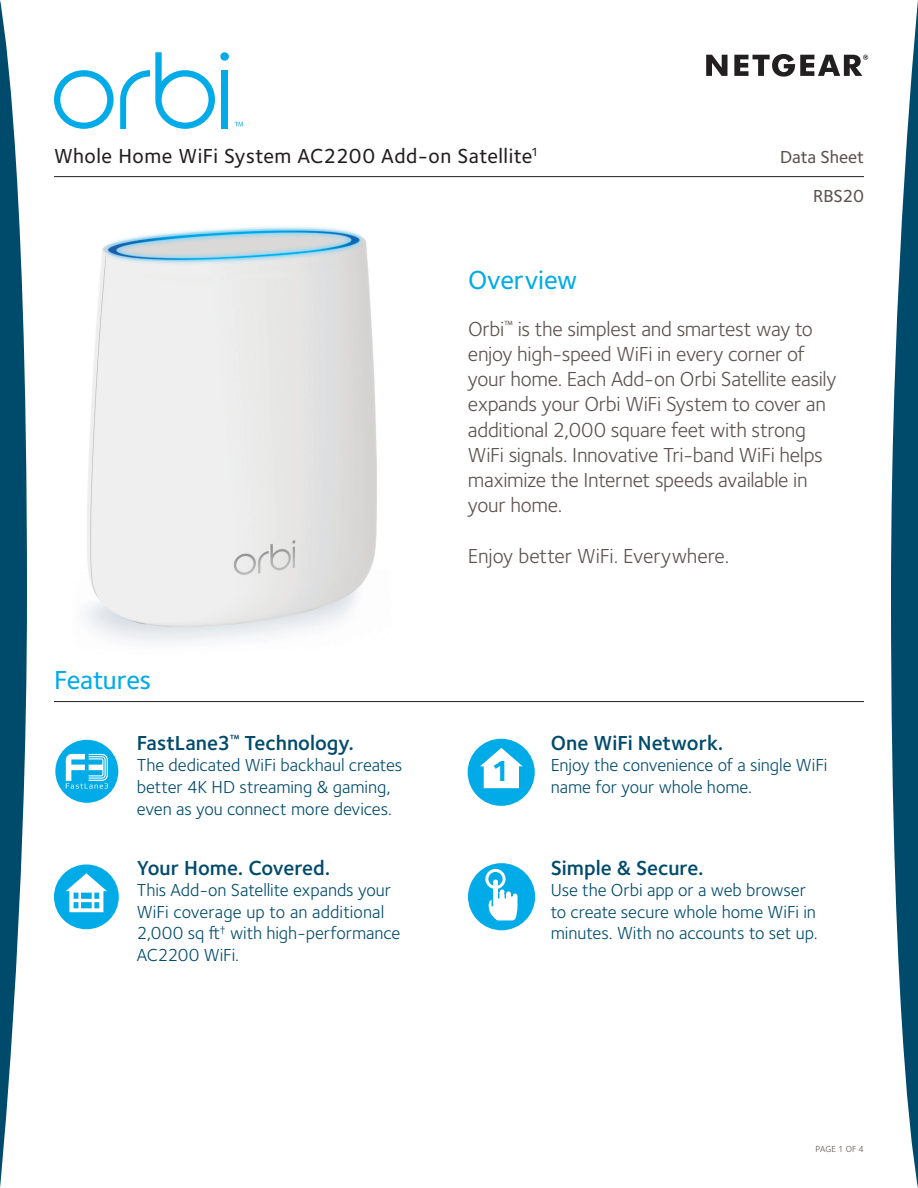
<style>
.page{position:relative;width:918px;height:1188px;background:#fff}
.page>*{position:absolute;margin:0;border:0;box-sizing:border-box;transform-origin:0 0}
.t1{font:700 30px "Foundry Sterling";color:#00abe7}
.t2{font:500 27px "Foundry Sterling";letter-spacing:-.005em;color:#00abe7}
.t3{font:21px/25.2px "Foundry Sterling";letter-spacing:-.015em;color:#5d514e}
.t4{font:600 21px "Foundry Sterling";color:#004b6c}
.t5{font:500 21px "Foundry Sterling";letter-spacing:.025em;color:#231f20}
.t6{font:18px/21.6px "Foundry Sterling";letter-spacing:-.005em;color:#004b6c}
.t7{font:500 18px/39px "Foundry Sterling";letter-spacing:-.005em;color:#5d514e;text-align:right}
.t8{font:9px "Foundry Sterling";letter-spacing:.02em;color:#5d514e}
</style>
<div class="page">
<hr style="left:54px;top:176px;width:810px;height:1px;background:#231f20">
<svg style="left:0;top:0;width:27px;height:1188px"></svg>
<svg style="left:891px;top:0;width:27px;height:1188px"></svg>
<svg style="left:706px;top:55px;width:22px;height:21px"></svg>
<svg style="left:734px;top:54px;width:134px;height:23px"></svg>
<svg style="left:235px;top:122px;width:8px;height:4px"></svg>
<svg style="left:120px;top:52px;width:95px;height:77px"></svg>
<div style="left:221px;top:70px;width:7px;height:59px;background:#00abe7"></div>
<div style="left:220px;top:52px;width:9px;height:9px;background:#00abe7;border-radius:50%"></div>
<svg style="left:54px;top:70px;width:60px;height:59px"></svg>
<div style="left:468px;top:739px;width:67px;height:67px;background:#00abe7;border-radius:50%"></div>
<svg style="left:480px;top:748px;width:43px;height:40px"></svg>
<div style="left:55px;top:740px;width:63px;height:63px;background:#00abe7;border-radius:50%"></div>
<svg style="left:66px;top:754px;width:42px;height:35px"></svg>
<div style="left:468px;top:863px;width:67px;height:67px;background:#00abe7;border-radius:50%"></div>
<svg style="left:487px;top:879px;width:41px;height:47px"></svg>
<div style="left:485px;top:869px;width:21px;height:20px;border:3px solid #fff;border-radius:50%"></div>
<hr style="left:54px;top:701px;width:810px;height:1px;background:#231f20">
<div style="left:54px;top:864px;width:65px;height:65px;background:#00abe7;border-radius:50%"></div>
<svg style="left:66px;top:873px;width:41px;height:39px"></svg>
<img style="left:85px;top:226px;width:292px;height:417px">
<p class="t5" style="left:54px;top:143px;width:486px">Whole Home WiFi System AC2200 Add-on Satellite<sup>1</sup></p>
<p class="t7" style="left:780px;top:138px;width:85px">Data Sheet<br>RBS20</p>
<h2 class="t2" style="left:54px;top:664px;width:99px">Features</h2>
<p class="t4" style="left:137px;top:730px;width:219px">FastLane3<sup>™</sup> Technology.</p>
<p class="t6" style="left:137px;top:755px;width:267px">The dedicated WiFi backhaul creates better 4K HD streaming &amp; gaming, even as you connect more devices.</p>
<p class="t4" style="left:137px;top:855px;width:195px">Your Home. Covered.</p>
<p class="t6" style="left:137px;top:880px;width:265px">This Add-on Satellite expands your<br>WiFi coverage up to an additional<br>2,000 sq ft<sup>†</sup> with high-performance<br>AC2200 WiFi.</p>
<h2 class="t2" style="left:468px;top:264px;width:111px">Overview</h2>
<p class="t3" style="left:468px;top:316px;width:370px">Orbi<sup>™</sup> is the simplest and smartest way to enjoy high-speed WiFi in every corner of your home. Each Add-on Orbi Satellite easily expands your Orbi WiFi System to cover an additional 2,000 square feet with strong WiFi signals. Innovative Tri-band WiFi helps maximize the Internet speeds available in your home.</p>
<p class="t3" style="left:468px;top:543px;width:263px">Enjoy better WiFi. Everywhere.</p>
<h1 class="t1" style="left:491px;top:753px;width:21px">1</h1>
<p class="t4" style="left:551px;top:730px;width:174px">One WiFi Network.</p>
<p class="t6" style="left:551px;top:755px;width:278px">Enjoy the convenience of a single WiFi name for your whole home.</p>
<p class="t4" style="left:551px;top:855px;width:155px">Simple &amp; Secure.</p>
<p class="t6" style="left:551px;top:880px;width:268px">Use the Orbi app or a web browser to create secure whole home WiFi in minutes. With no accounts to set up.</p>
<p class="t8" style="left:815px;top:1144px;width:50px">PAGE 1 OF 4</p>
</div>
